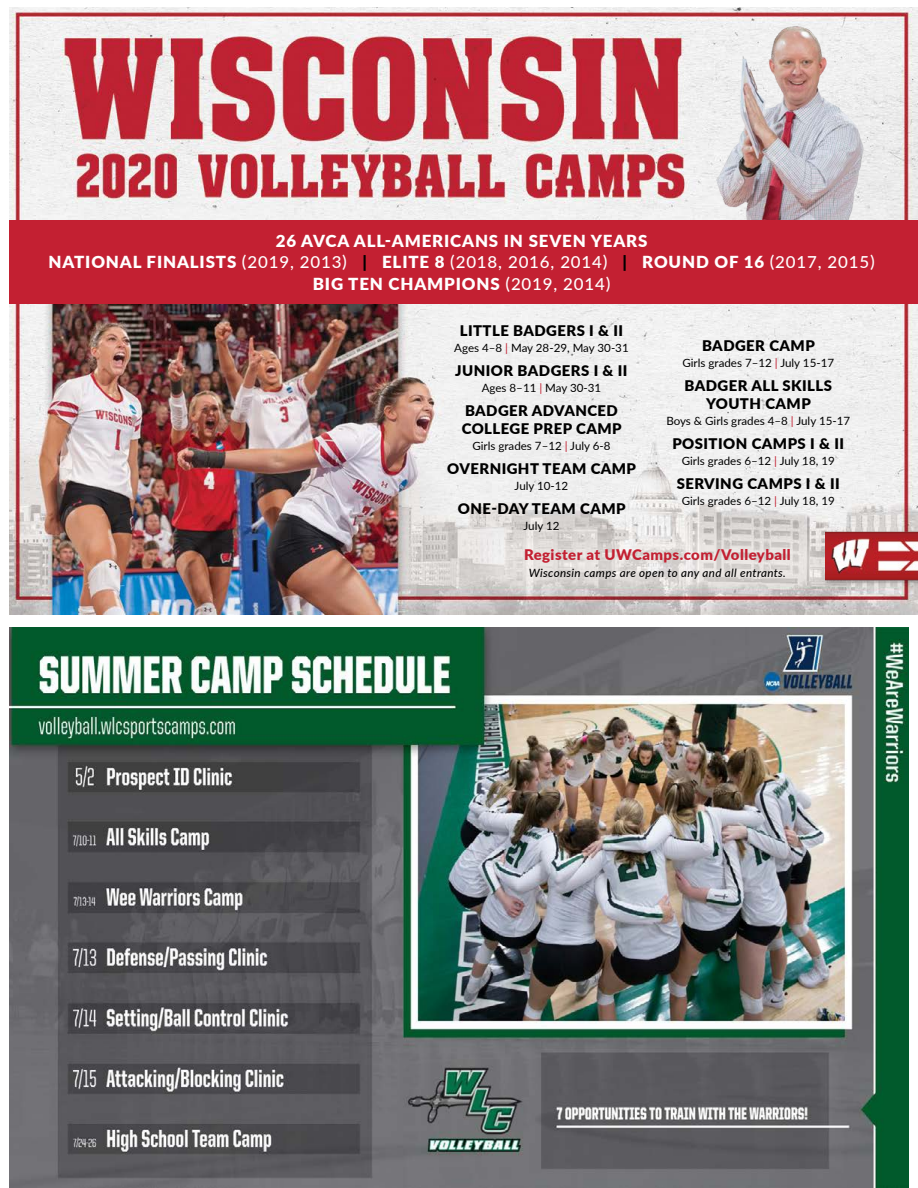
<style>
.page{position:relative;width:918px;height:1188px;background:#fff}
.page>*{position:absolute;margin:0;border:0;box-sizing:border-box;transform-origin:0 0}
.t1{font:900 16.65px/21.5px "Lato";letter-spacing:.05em;color:#fff;text-align:center}
.t2{font:900 14.7px/17.9px "Lato";letter-spacing:.03em;color:#000}
.t3{font:900 14.7px "Lato";letter-spacing:.03em;color:#c32032}
.t4{font:11.4px "Lato";color:#000}
.t5{font:italic 500 11.4px "Lato";letter-spacing:.03em;color:#000}
.s1{font-weight:500}
.s2{color:#000}
.s3{color:#c32032}
</style>
<div class="page">
<img style="left:9px;top:628px;width:900px;height:560px">
<img style="left:9px;top:7px;width:909px;height:608px">
<img style="left:706px;top:13px;width:163px;height:207px">
<div style="left:9px;top:220px;width:909px;height:84px;background:#c32032"></div>
<img style="left:826px;top:514px;width:92px;height:84px">
<h1 class="t1" style="left:49px;top:229px;width:828px">26 AVCA ALL-AMERICANS IN SEVEN YEARS<br>NATIONAL FINALISTS <span class="s1">(2019, 2013)</span> <span class="s2">|</span> ELITE 8 <span class="s1">(2018, 2016, 2014)</span> <span class="s2">|</span> ROUND OF 16 <span class="s1">(2017, 2015)<br></span>BIG TEN CHAMPIONS <span class="s1">(2019, 2014)</span></h1>
<p class="t2" style="left:460px;top:321px;width:165px">LITTLE BADGERS I &amp; II</p>
<p class="t4" style="left:454px;top:340px;width:176px">Ages 4–8 <span class="s3">|</span> May 28-29, May 30-31</p>
<p class="t2" style="left:455px;top:361px;width:174px">JUNIOR BADGERS I &amp; II</p>
<p class="t4" style="left:482px;top:380px;width:121px">Ages 8–11 <span class="s3">|</span> May 30-31</p>
<p class="t2" style="left:462px;top:401px;width:161px">BADGER ADVANCED<br>COLLEGE PREP CAMP</p>
<p class="t4" style="left:472px;top:438px;width:140px">Girls grades 7–12 <span class="s3">|</span> July 6-8</p>
<p class="t2" style="left:447px;top:459px;width:190px">OVERNIGHT TEAM CAMP</p>
<p class="t4" style="left:515px;top:478px;width:55px">July 10-12</p>
<p class="t2" style="left:458px;top:499px;width:169px">ONE-DAY TEAM CAMP</p>
<p class="t4" style="left:523px;top:518px;width:38px">July 12</p>
<p class="t2" style="left:702px;top:336px;width:114px">BADGER CAMP</p>
<p class="t4" style="left:682px;top:355px;width:153px">Girls grades 7–12 <span class="s3">|</span> July 15-17</p>
<p class="t2" style="left:685px;top:376px;width:149px;text-align:center">BADGER ALL SKILLS<br>YOUTH CAMP</p>
<p class="t4" style="left:666px;top:413px;width:185px">Boys &amp; Girls grades 4–8 <span class="s3">|</span> July 15-17</p>
<p class="t2" style="left:672px;top:434px;width:173px">POSITION CAMPS I &amp; II</p>
<p class="t4" style="left:682px;top:453px;width:155px">Girls grades 6–12 <span class="s3">|</span> July 18, 19</p>
<p class="t2" style="left:677px;top:474px;width:165px">SERVING CAMPS I &amp; II</p>
<p class="t4" style="left:682px;top:493px;width:155px">Girls grades 6–12 <span class="s3">|</span> July 18, 19</p>
<p class="t3" style="left:524px;top:543px;width:268px">Register at UWCamps.com/Volleyball</p>
<p class="t5" style="left:529px;top:565px;width:259px">Wisconsin camps are open to any and all entrants.</p>
</div>
